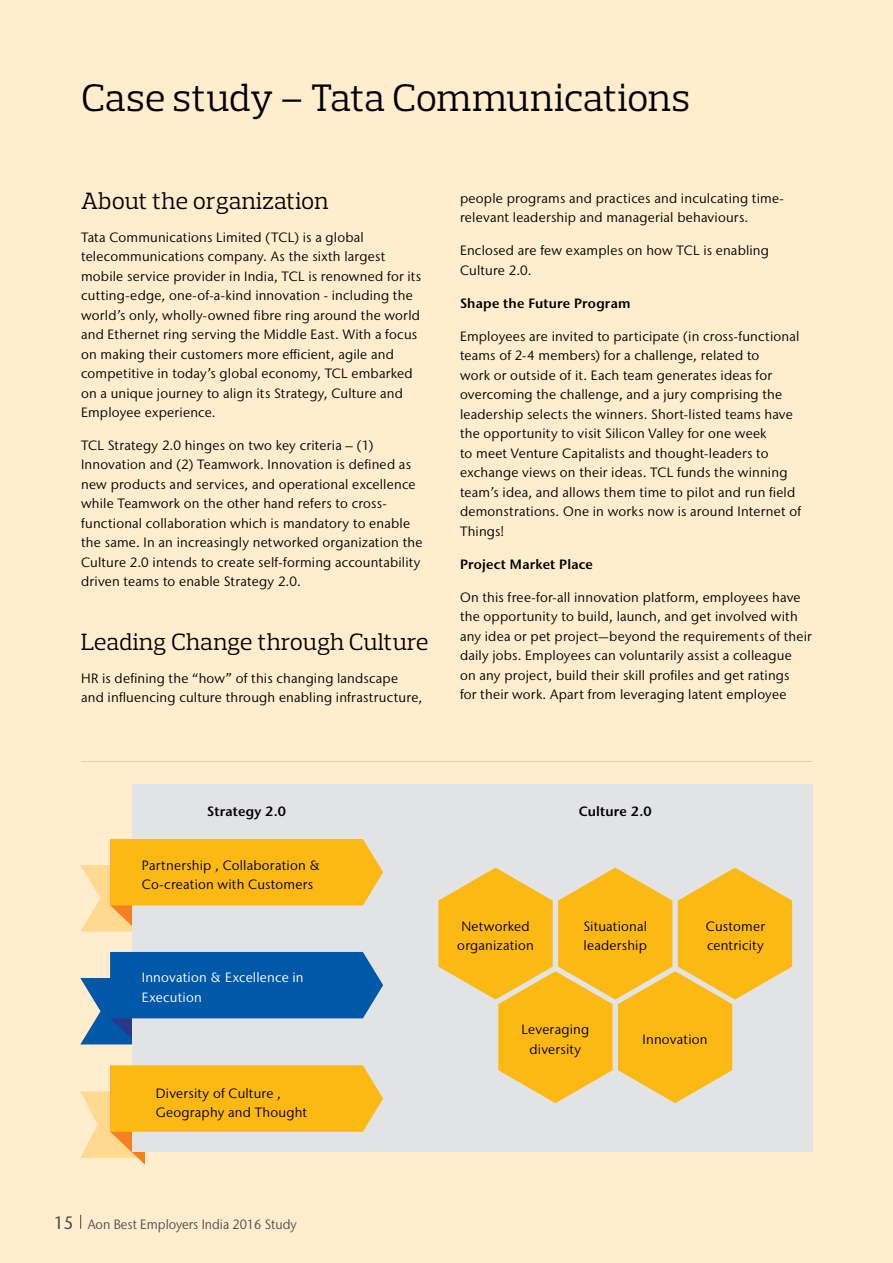
<style>
.page{position:relative;width:893px;height:1263px;background:#ffedce}
.page>*{position:absolute;margin:0;border:0;box-sizing:border-box;transform-origin:0 0}
.t1{font:39px "Prelo Slab";letter-spacing:-.005em;color:#000}
.t2{font:24px "Prelo Slab";color:#000}
.t3{font:13.5px/19.5px "Stone Sans IIITC Pro";letter-spacing:.015em;color:#000}
.t4{font:600 13.5px "Stone Sans IIITC Pro";letter-spacing:.015em;color:#000}
.t5{font:13.5px/19.5px "Stone Sans IIITC Pro";letter-spacing:.015em;color:#fff}
.t6{font:13.5px "Stone Sans IIITC Pro";color:#4d4d4f;scale:.95 1}
.s1{font-weight:500;font-size:18px}
</style>
<div class="page">
<hr style="left:81px;top:761px;width:731px;height:2px;background:#4d4d4f">
<div style="left:132px;top:784px;width:680px;height:368px;background:#e2e3e4"></div>
<svg style="left:80px;top:839px;width:303px;height:93px"></svg>
<svg style="left:80px;top:952px;width:303px;height:93px"></svg>
<svg style="left:80px;top:1065px;width:303px;height:100px"></svg>
<svg style="left:438px;top:867px;width:354px;height:236px"></svg>
<svg style="left:80px;top:1215px;width:1px;height:14px"></svg>
<h1 class="t1" style="left:81px;top:74px;width:611px">Case study – Tata Communications</h1>
<h2 class="t2" style="left:81px;top:186px;width:249px">About the organization</h2>
<p class="t3" style="left:81px;top:227px;width:342px">Tata Communications Limited (TCL) is a global telecommunications company. As the sixth largest mobile service provider in India, TCL is renowned for its cutting-edge, one-of-a-kind innovation - including the world’s only, wholly-owned fibre ring around the world and Ethernet ring serving the Middle East. With a focus on making their customers more efficient, agile and competitive in today’s global economy, TCL embarked on a unique journey to align its Strategy, Culture and Employee experience.</p>
<p class="t3" style="left:81px;top:435px;width:343px">TCL Strategy 2.0 hinges on two key criteria – (1)<br>Innovation and (2) Teamwork. Innovation is defined as new products and services, and operational excellence while Teamwork on the other hand refers to cross&shy;functional collaboration which is mandatory to enable the same. In an increasingly networked organization the Culture 2.0 intends to create self-forming accountability driven teams to enable Strategy 2.0.</p>
<h2 class="t2" style="left:81px;top:627px;width:349px">Leading Change through Culture</h2>
<p class="t3" style="left:81px;top:668px;width:343px">HR is defining the “how” of this changing landscape and influencing culture through enabling infrastructure,</p>
<p class="t3" style="left:460px;top:188px;width:325px">people programs and practices and inculcating time&shy;relevant leadership and managerial behaviours.</p>
<p class="t3" style="left:460px;top:241px;width:310px">Enclosed are few examples on how TCL is enabling<br>Culture 2.0.</p>
<p class="t4" style="left:460px;top:294px;width:172px">Shape the Future Program</p>
<p class="t3" style="left:460px;top:326px;width:343px">Employees are invited to participate (in cross-functional teams of 2-4 members) for a challenge, related to<br>work or outside of it. Each team generates ideas for overcoming the challenge, and a jury comprising the leadership selects the winners. Short-listed teams have the opportunity to visit Silicon Valley for one week<br>to meet Venture Capitalists and thought-leaders to exchange views on their ideas. TCL funds the winning team’s idea, and allows them time to pilot and run field demonstrations. One in works now is around Internet of Things!</p>
<p class="t4" style="left:460px;top:555px;width:134px">Project Market Place</p>
<p class="t3" style="left:460px;top:587px;width:353px">On this free-for-all innovation platform, employees have the opportunity to build, launch, and get involved with any idea or pet project—beyond the requirements of their daily jobs. Employees can voluntarily assist a colleague<br>on any project, build their skill profiles and get ratings<br>for their work. Apart from leveraging latent employee</p>
<p class="t4" style="left:207px;top:803px;width:80px">Strategy 2.0</p>
<p class="t4" style="left:579px;top:803px;width:75px">Culture 2.0</p>
<p class="t3" style="left:142px;top:855px;width:180px">Partnership , Collaboration &amp;<br>Co-creation with Customers</p>
<p class="t5" style="left:142px;top:967px;width:163px">Innovation &amp; Excellence in<br>Execution</p>
<p class="t3" style="left:156px;top:1083px;width:153px">Diversity of Culture ,<br>Geography and Thought</p>
<p class="t6" style="left:54px;top:1216px;width:257px"><span class="s1">15</span> Aon Best Employers India 2016 Study</p>
<p class="t3" style="left:457px;top:916px;width:78px;text-align:center">Networked organization</p>
<p class="t3" style="left:583px;top:916px;width:65px">Situational leadership</p>
<p class="t3" style="left:706px;top:916px;width:61px">Customer centricity</p>
<p class="t3" style="left:522px;top:1020px;width:69px;text-align:center">Leveraging diversity</p>
<p class="t3" style="left:643px;top:1029px;width:66px">Innovation</p>
</div>
